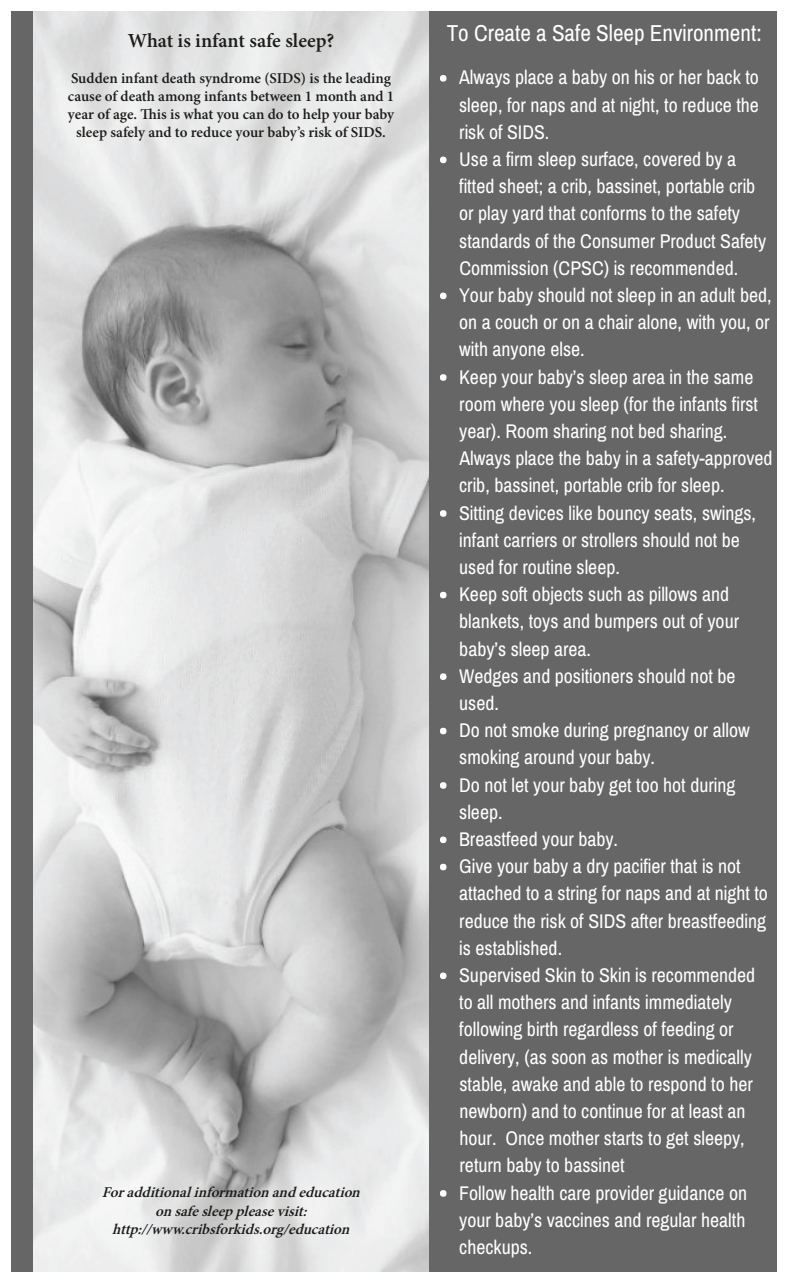
<style>
.page{position:relative;width:788px;height:1283px;background:#fff}
.page>*{position:absolute;margin:0;border:0;box-sizing:border-box;transform-origin:0 0}
.t1{font:23.12px "Archivo Narrow";color:#fff}
.t2{font:600 20px "Minion Pro";color:#1c1c1a}
.t3{font:19.75px/27.1px "Archivo Narrow";color:#fff}
.t4{font:600 15px/18px "Minion Pro";color:#1c1c1a;text-align:center}
.t5{font:italic 600 15px "Minion Pro";color:#1c1c1a}
</style>
<div class="page">
<img style="left:33px;top:11px;width:396px;height:1260px">
<div style="left:429px;top:11px;width:347px;height:1260px;background:#666667"></div>
<div style="left:11px;top:11px;width:22px;height:1260px;background:#666667"></div>
<div style="left:440px;top:75px;width:6px;height:7px;background:#fff;border-radius:50%"></div>
<svg style="left:440px;top:157px;width:6px;height:6px"></svg>
<div style="left:440px;top:292px;width:6px;height:7px;background:#fff;border-radius:50%"></div>
<div style="left:440px;top:374px;width:6px;height:7px;background:#fff;border-radius:50%"></div>
<div style="left:440px;top:510px;width:6px;height:7px;background:#fff;border-radius:50%"></div>
<svg style="left:440px;top:592px;width:6px;height:6px"></svg>
<div style="left:440px;top:673px;width:6px;height:7px;background:#fff;border-radius:50%"></div>
<svg style="left:440px;top:728px;width:6px;height:6px"></svg>
<svg style="left:440px;top:782px;width:6px;height:6px"></svg>
<div style="left:440px;top:836px;width:6px;height:7px;background:#fff;border-radius:50%"></div>
<div style="left:440px;top:863px;width:6px;height:7px;background:#fff;border-radius:50%"></div>
<div style="left:440px;top:972px;width:6px;height:7px;background:#fff;border-radius:50%"></div>
<svg style="left:440px;top:1190px;width:6px;height:6px"></svg>
<p class="t2" style="left:128px;top:27px;width:208px">What is infant safe sleep?</p>
<p class="t1" style="left:446px;top:20px;width:316px">To Create a Safe Sleep Environment:</p>
<p class="t4" style="left:68px;top:69px;width:328px">Sudden infant death syndrome (SIDS) is the leading cause of death among infants between 1 month and 1 year of age. This is what you can do to help your baby sleep safely and to reduce your baby’s risk of SIDS.</p>
<p class="t3" style="left:459px;top:64px;width:315px">Always place a baby on his or her back to sleep, for naps and at night, to reduce the risk of SIDS.<br>Use a firm sleep surface, covered by a fitted sheet; a crib, bassinet, portable crib or play yard that conforms to the safety standards of the Consumer Product Safety Commission (CPSC) is recommended.<br>Your baby should not sleep in an adult bed, on a couch or on a chair alone, with you, or with anyone else.<br>Keep your baby’s sleep area in the same room where you sleep (for the infants first year). Room sharing not bed sharing.<br>Always place the baby in a safety-approved crib, bassinet, portable crib for sleep.<br>Sitting devices like bouncy seats, swings, infant carriers or strollers should not be used for routine sleep.<br>Keep soft objects such as pillows and blankets, toys and bumpers out of your baby’s sleep area.<br>Wedges and positioners should not be used.<br>Do not smoke during pregnancy or allow smoking around your baby.<br>Do not let your baby get too hot during sleep.<br>Breastfeed your baby.<br>Give your baby a dry pacifier that is not attached to a string for naps and at night to reduce the risk of SIDS after breastfeeding is established.<br>Supervised Skin to Skin is recommended to all mothers and infants immediately following birth regardless of feeding or delivery, (as soon as mother is medically stable, awake and able to respond to her newborn) and to continue for at least an hour. Once mother starts to get sleepy, return baby to bassinet<br>Follow health care provider guidance on your baby’s vaccines and regular health checkups.</p>
<p class="t5" style="left:102px;top:1182px;width:265px">Foradditionalinformationandeducation</p>
<p class="t5" style="left:155px;top:1200px;width:158px">onsafesleeppleasevisit:</p>
<p class="t5" style="left:112px;top:1218px;width:244px">http://www.cribsforkids.org/education</p>
</div>
